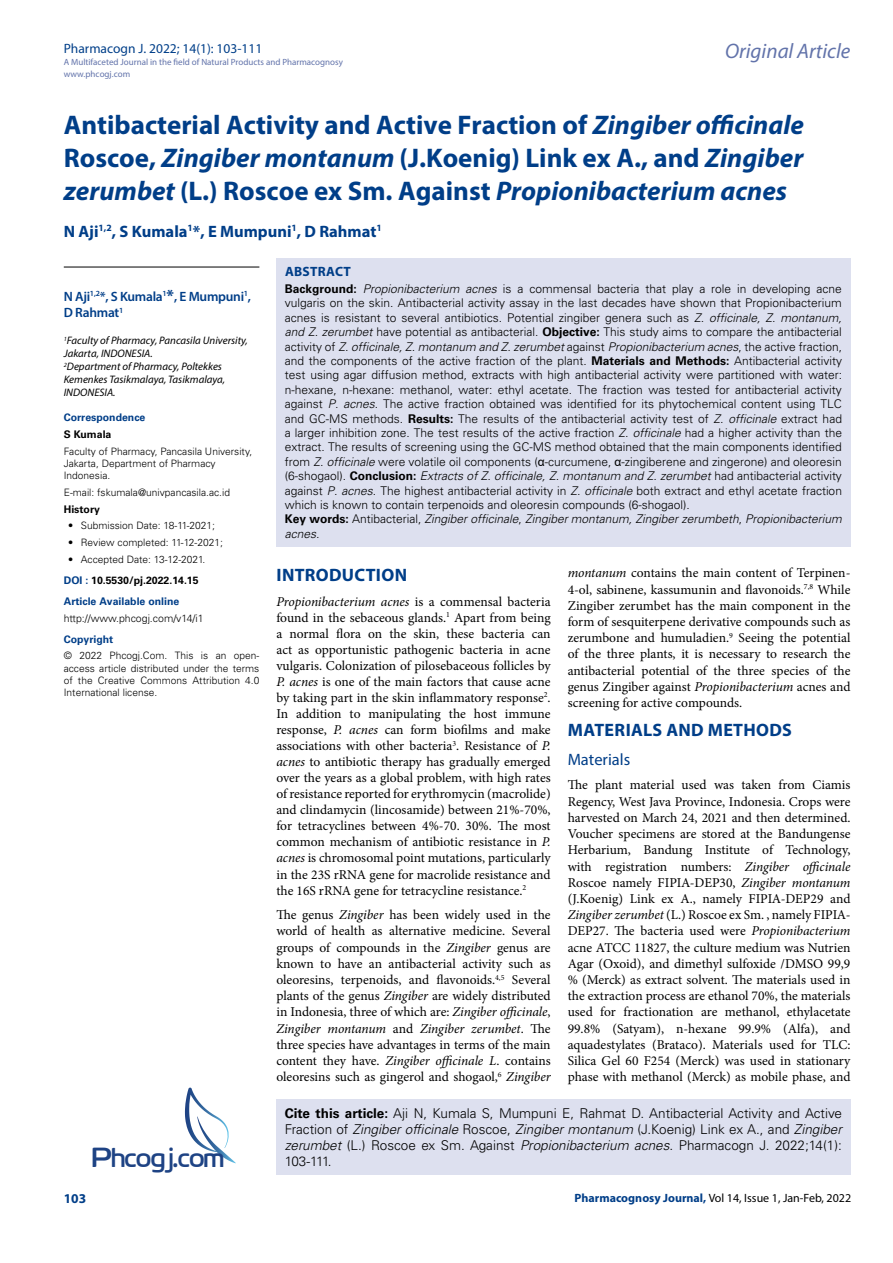
<style>
.page{position:relative;width:893px;height:1263px;background:#fff}
.page>*{position:absolute;margin:0;border:0;box-sizing:border-box;transform-origin:0 0}
.t1{font:27.6px "Cloud World";color:#1e4384}
.t2{font:700 27px/33px "Myriad Pro";color:#003e88;text-align:justify}
.t3{font:italic 21px "Myriad Pro";color:#6273aa}
.t4{font:700 18px "Myriad Pro";letter-spacing:.02em;color:#003e88}
.t5{font:700 16.5px "Myriad Pro";color:#003e88}
.t6{font:16.5px "Myriad Pro";color:#003e88}
.t7{font:13.5px/16.2px "Minion Pro";letter-spacing:-.005em;color:#000;text-align:justify}
.t8{font:300 13.5px/16.2px "Univers LT Std";color:#000;text-align:justify}
.t9{font:600 13.5px/16.2px "Myriad Pro";letter-spacing:-.02em;color:#003e88}
.t10{font:13.5px "Myriad Pro";color:#003f89}
.t11{font:700 13.5px "Myriad Pro";letter-spacing:.02em;color:#003e88}
.t12{font:300 12px/14.4px "Univers LT Std";color:#000}
.t13{font:12px "Myriad Pro";color:#000}
.t14{font:italic 10.8px/12.9px "Myriad Pro";color:#000}
.t15{font:700 10.5px/21.1px "Univers LT Std";color:#003e88}
.t16{font:300 10.5px "Univers LT Std";color:#000}
.t17{font:700 10.5px "Univers LT Std";color:#000}
.t18{font:300 10.2px/12.3px "Univers LT Std";color:#000}
.t19{font:9px/12px "Myriad Pro";color:#6273aa}
.s1{font-style:italic}
.s2{font-weight:700;font-size:16.5px}
.s3{color:#000}
.s4{font-weight:700}
.s5{font-family:"Arial";font-weight:400}
.s6{font-weight:700;color:#003e88}
</style>
<div class="page">
<div style="left:276px;top:1099px;width:574px;height:76px;background:#dde0ef"></div>
<svg style="left:185px;top:1087px;width:51px;height:76px"></svg>
<div style="left:276px;top:258px;width:574px;height:288px;background:#dde0ef"></div>
<hr style="left:64px;top:267px;width:195px;height:1px;background:#000">
<p class="t10" style="left:64px;top:40px;width:200px">Pharmacogn J. 2022; 14(1): 103-111</p>
<p class="t19" style="left:64px;top:55px;width:281px">A Multifaceted Journal in the field of Natural Products and Pharmacognosy www.phcogj.com</p>
<h3 class="t3" style="left:725px;top:38px;width:127px">Original Article</h3>
<h2 class="t2" style="left:64px;top:108px;width:742px">Antibacterial Activity and Active Fraction of <span class="s1">Zingiber officinale </span>Roscoe, <span class="s1">Zingiber montanum</span> (J.Koenig) Link ex A., and <span class="s1">Zingiber zerumbet</span> (L.) Roscoe ex Sm. Against <span class="s1">Propionibacterium acnes</span></h2>
<p class="t5" style="left:64px;top:220px;width:320px">N Aji<sup>1,2</sup>, S Kumala<sup>1</sup>*, E Mumpuni<sup>1</sup>, D Rahmat<sup>1</sup></p>
<p class="t9" style="left:64px;top:288px;width:189px">N Aji<sup>1,2</sup>*, S Kumala<sup>1</sup><span class="s2">*</span>, E Mumpuni<sup>1</sup>,<br>D Rahmat<sup>1</sup></p>
<p class="t14" style="left:64px;top:334px;width:186px"><sup>1</sup>Faculty of Pharmacy, Pancasila University,<br>Jakarta, INDONESIA.<br><sup>2</sup>Department of Pharmacy, Poltekkes<br>Kemenkes Tasikmalaya, Tasikmalaya,<br>INDONESIA.</p>
<p class="t15" style="left:64px;top:407px;width:83px">Correspondence</p>
<p class="t17" style="left:64px;top:428px;width:49px">S Kumala</p>
<p class="t18" style="left:64px;top:445px;width:190px">Faculty of Pharmacy, Pancasila University,<br>Jakarta, Department of Pharmacy<br>Indonesia.</p>
<p class="t18" style="left:64px;top:486px;width:168px">E-mail: fskumala@univpancasila.ac.id</p>
<p class="t17" style="left:64px;top:503px;width:38px">History</p>
<p class="t18" style="left:68px;top:519px;width:149px">• Submission Date: 18-11-2021;</p>
<p class="t18" style="left:68px;top:536px;width:156px">• Review completed: 11-12-2021;</p>
<p class="t18" style="left:68px;top:553px;width:139px">• Accepted Date: 13-12-2021.</p>
<p class="t15" style="left:64px;top:569px;width:136px">DOI : <span class="s3">10.5530/pj.2022.14.15<br></span>Article Available online</p>
<p class="t16" style="left:64px;top:611px;width:141px">http://www.phcogj.com/v14/i1</p>
<p class="t15" style="left:64px;top:628px;width:51px">Copyright</p>
<p class="t18" style="left:64px;top:649px;width:197px;text-align:justify">© 2022 Phcogj.Com. This is an open&shy;access article distributed under the terms of the Creative Commons Attribution 4.0<br>International license.</p>
<p class="t11" style="left:285px;top:263px;width:67px">ABSTRACT</p>
<p class="t12" style="left:285px;top:281px;width:559px"><span class="s4">Background:</span> <span class="s1">Propionibacterium acnes</span> is a commensal bacteria that play a role in developing acne vulgaris on the skin. Antibacterial activity assay in the last decades have shown that Propionibacterium acnes is resistant to several antibiotics. Potential zingiber genera such as <span class="s1">Z. officinale, Z. montanum, and Z. zerumbet</span> have potential as antibacterial. <span class="s4">Objective:</span> This study aims to compare the antibacterial activity of <span class="s1">Z. officinale, Z. montanum and Z. zerumbet</span> against <span class="s1">Propionibacterium acnes</span>, the active fraction, and the components of the active fraction of the plant. <span class="s4">Materials and Methods:</span> Antibacterial activity test using agar diffusion method, extracts with high antibacterial activity were partitioned with water: n-hexane, n-hexane: methanol, water: ethyl acetate. The fraction was tested for antibacterial activity against <span class="s1">P. acnes</span>. The active fraction obtained was identified for its phytochemical content using TLC and GC-MS methods. <span class="s4">Results:</span> The results of the antibacterial activity test of <span class="s1">Z. officinale</span> extract had a larger inhibition zone. The test results of the active fraction <span class="s1">Z. officinale</span> had a higher activity than the extract. The results of screening using the GC-MS method obtained that the main components identified from <span class="s1">Z. officinale</span> were volatile oil components (<span class="s5">α</span>-curcumene, <span class="s5">α</span>-zingiberene and zingerone) and oleoresin (6-shogaol). <span class="s4">Conclusion:</span> <span class="s1">Extracts of Z. officinale, Z. montanum and Z. zerumbet</span> had antibacterial activity against <span class="s1">P. acnes</span>. The highest antibacterial activity in <span class="s1">Z. officinale</span> both extract and ethyl acetate fraction which is known to contain terpenoids and oleoresin compounds (6-shogaol).<br><span class="s4">Key words:</span> Antibacterial, <span class="s1">Zingiber officinale</span>, <span class="s1">Zingiber montanum, Zingiber zerumbeth</span>, <span class="s1">Propionibacterium acnes.</span></p>
<h3 class="t4" style="left:277px;top:563px;width:132px">INTRODUCTION</h3>
<p class="t7" style="left:276px;top:593px;width:276px"><span class="s1">Propionibacterium acnes</span> is a commensal bacteria found in the sebaceous glands.<sup>1</sup> Apart from being a normal flora on the skin, these bacteria can act as opportunistic pathogenic bacteria in acne vulgaris. Colonization of pilosebaceous follicles by <span class="s1">P. acnes</span> is one of the main factors that cause acne by taking part in the skin inflammatory response<sup>2</sup>.<br>In addition to manipulating the host immune response, <span class="s1">P. acnes</span> can form biofilms and make associations with other bacteria<sup>3</sup>. Resistance of <span class="s1">P. acnes</span> to antibiotic therapy has gradually emerged over the years as a global problem, with high rates of resistance reported for erythromycin (macrolide) and clindamycin (lincosamide) between 21%-70%, for tetracyclines between 4%-70. 30%. The most common mechanism of antibiotic resistance in <span class="s1">P. acnes</span> is chromosomal point mutations, particularly in the 23S rRNA gene for macrolide resistance and the 16S rRNA gene for tetracycline resistance.<sup>2</sup></p>
<p class="t7" style="left:276px;top:907px;width:276px">The genus <span class="s1">Zingiber</span> has been widely used in the world of health as alternative medicine. Several groups of compounds in the <span class="s1">Zingiber</span> genus are known to have an antibacterial activity such as oleoresins, terpenoids, and flavonoids.<sup>4,5</sup> Several plants of the genus <span class="s1">Zingiber</span> are widely distributed in Indonesia, three of which are: <span class="s1">Zingiber officinale</span>, <span class="s1">Zingiber montanum</span> and <span class="s1">Zingiber zerumbet</span>. The three species have advantages in terms of the main content they have. <span class="s1">Zingiber officinale L</span>. contains oleoresins such as gingerol and shogaol,<sup>6</sup> <span class="s1">Zingiber</span></p>
<p class="t7" style="left:568px;top:565px;width:284px"><span class="s1">montanum</span> contains the main content of Terpinen-4-ol, sabinene, kassumunin and flavonoids.<sup>7,8</sup> While Zingiber zerumbet has the main component in the form of sesquiterpene derivative compounds such as zerumbone and humuladien.<sup>9</sup> Seeing the potential of the three plants, it is necessary to research the antibacterial potential of the three species of the genus Zingiber against <span class="s1">Propionibacterium</span> acnes and screening for active compounds.</p>
<h3 class="t4" style="left:568px;top:719px;width:226px">MATERIALS AND METHODS</h3>
<p class="t6" style="left:568px;top:749px;width:64px">Materials</p>
<p class="t7" style="left:568px;top:777px;width:284px">The plant material used was taken from Ciamis Regency, West Java Province, Indonesia. Crops were harvested on March 24, 2021 and then determined.<br>Voucher specimens are stored at the Bandungense Herbarium, Bandung Institute of Technology, with registration numbers: <span class="s1">Zingiber officinale </span>Roscoe namely FIPIA-DEP30, <span class="s1">Zingiber montanum </span>(J.Koenig) Link ex A., namely FIPIA-DEP29 and <span class="s1">Zingiber zerumbet</span> (L.) Roscoe ex Sm. , namely FIPIA-DEP27. The bacteria used were <span class="s1">Propionibacterium </span>acne ATCC 11827, the culture medium was Nutrien Agar (Oxoid), and dimethyl sulfoxide /DMSO 99,9 % (Merck) as extract solvent. The materials used in the extraction process are ethanol 70%, the materials used for fractionation are methanol, ethylacetate 99.8% (Satyam), n-hexane 99.9% (Alfa), and aquadestylates (Brataco). Materials used for TLC:<br>Silica Gel 60 F254 (Merck) was used in stationary phase with methanol (Merck) as mobile phase, and</p>
<p class="t8" style="left:285px;top:1105px;width:559px"><span class="s4">Cite this article:</span> Aji N, Kumala S, Mumpuni E, Rahmat D. Antibacterial Activity and Active Fraction of <span class="s1">Zingiber officinale</span> Roscoe, <span class="s1">Zingiber montanum</span> (J.Koenig) Link ex A., and <span class="s1">Zingiber zerumbet</span> (L.) Roscoe ex Sm. Against <span class="s1">Propionibacterium acnes</span>. Pharmacogn J. 2022;14(1):</p>
<h1 class="t1" style="left:92px;top:1136px;width:134px">Phcogj.com</h1>
<p class="t8" style="left:285px;top:1153px;width:48px">103-111.</p>
<p class="t11" style="left:64px;top:1190px;width:24px">103</p>
<p class="t13" style="left:574px;top:1190px;width:278px"><span class="s6">Pharmacognosy Journal,</span> Vol 14, Issue 1, Jan-Feb, 2022</p>
</div>
